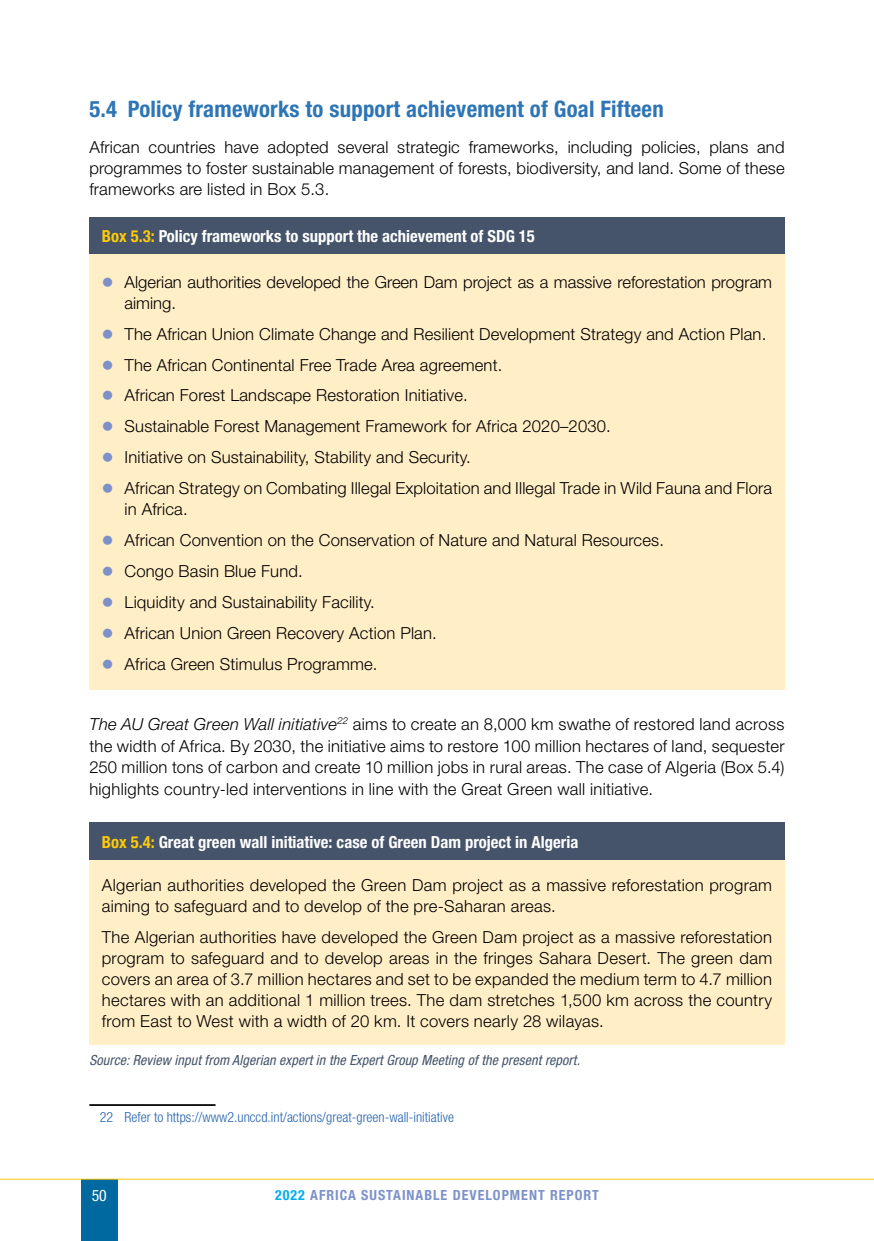
<style>
.page{position:relative;width:874px;height:1241px;background:#fff}
.page>*{position:absolute;margin:0;border:0;box-sizing:border-box;transform-origin:0 0}
.t1{font:700 condensed 22.75px "Helvetica Neue";letter-spacing:.01em;color:#2e75b5}
.t2{font:300 16.62px/21px "Helvetica Neue";letter-spacing:.01em;color:#000;text-align:justify}
.t3{font:700 condensed 16.62px "Helvetica Neue";color:#fff}
.t4{font:condensed 15.75px "Helvetica Neue";color:#fff}
.t5{font:italic condensed 14px "Helvetica Neue";letter-spacing:.01em;color:#45546a}
.t6{font:300 condensed 14px "Helvetica Neue";color:#2764b0}
.t7{font:700 condensed 14px "Helvetica Neue";letter-spacing:.07em;color:#7d92ca}
.s1{color:#ffca07}
.s2{color:#7c91c9}
.s3{font-style:italic}
.s4{color:#00aeef}
</style>
<div class="page">
<div style="left:82px;top:1178px;width:36px;height:62px;background:#00699f"></div>
<hr style="left:0;top:1178px;width:873px;height:1px;background:#ffca07">
<div style="left:89px;top:217px;width:695px;height:37px;background:#45546a"></div>
<div style="left:89px;top:254px;width:695px;height:436px;background:#ffeec6"></div>
<div style="left:89px;top:822px;width:695px;height:37px;background:#45546a"></div>
<div style="left:89px;top:859px;width:695px;height:185px;background:#ffeec6"></div>
<hr style="left:89px;top:1103px;width:126px;height:2px;background:#000">
<h1 class="t1" style="left:89px;top:95px;width:575px">5.4 Policy frameworks to support achievement of Goal Fifteen</h1>
<p class="t2" style="left:89px;top:136px;width:696px">African countries have adopted several strategic frameworks, including policies, plans and programmes to foster sustainable management of forests, biodiversity, and land. Some of these frameworks are listed in Box 5.3.</p>
<p class="t3" style="left:102px;top:226px;width:434px"><span class="s1">Box 5.3:</span> Policy frameworks to support the achievement of SDG 15</p>
<p class="t2" style="left:124px;top:271px;width:648px;text-indent:-23px"><span class="s2">●</span> Algerian authorities developed the Green Dam project as a massive reforestation program aiming.</p>
<p class="t2" style="left:102px;top:323px;width:665px"><span class="s2">●</span> The African Union Climate Change and Resilient Development Strategy and Action Plan.</p>
<p class="t2" style="left:102px;top:353px;width:402px"><span class="s2">●</span> The African Continental Free Trade Area agreement.</p>
<p class="t2" style="left:102px;top:384px;width:367px"><span class="s2">●</span> African Forest Landscape Restoration Initiative.</p>
<p class="t2" style="left:102px;top:415px;width:510px"><span class="s2">●</span> Sustainable Forest Management Framework for Africa 2020–2030.</p>
<p class="t2" style="left:102px;top:446px;width:370px"><span class="s2">●</span> Initiative on Sustainability, Stability and Security.</p>
<p class="t2" style="left:124px;top:477px;width:648px;text-indent:-23px"><span class="s2">●</span> African Strategy on Combating Illegal Exploitation and Illegal Trade in Wild Fauna and Flora in Africa.</p>
<p class="t2" style="left:102px;top:529px;width:563px"><span class="s2">●</span> African Convention on the Conservation of Nature and Natural Resources.</p>
<p class="t2" style="left:102px;top:560px;width:202px"><span class="s2">●</span> Congo Basin Blue Fund.</p>
<p class="t2" style="left:102px;top:591px;width:274px"><span class="s2">●</span> Liquidity and Sustainability Facility.</p>
<p class="t2" style="left:102px;top:622px;width:336px"><span class="s2">●</span> African Union Green Recovery Action Plan.</p>
<p class="t2" style="left:102px;top:653px;width:277px"><span class="s2">●</span> Africa Green Stimulus Programme.</p>
<p class="t2" style="left:89px;top:712px;width:696px;line-height:21.9px"><span class="s3">The AU Great Green Wall initiative</span><sup>22</sup> aims to create an 8,000 km swathe of restored land across the width of Africa. By 2030, the initiative aims to restore 100 million hectares of land, sequester 250 million tons of carbon and create 10 million jobs in rural areas. The case of Algeria (Box 5.4) highlights country-led interventions in line with the Great Green wall initiative.</p>
<p class="t3" style="left:102px;top:831px;width:478px"><span class="s1">Box 5.4:</span> Great green wall initiative: case of Green Dam project in Algeria</p>
<p class="t2" style="left:102px;top:874px;width:671px">Algerian authorities developed the Green Dam project as a massive reforestation program aiming to safeguard and to develop of the pre-Saharan areas.</p>
<p class="t2" style="left:102px;top:926px;width:671px">The Algerian authorities have developed the Green Dam project as a massive reforestation program to safeguard and to develop areas in the fringes Sahara Desert. The green dam covers an area of 3.7 million hectares and set to be expanded the medium term to 4.7 million hectares with an additional 1 million trees. The dam stretches 1,500 km across the country from East to West with a width of 20 km. It covers nearly 28 wilayas.</p>
<p class="t5" style="left:89px;top:1051px;width:492px">Source: Review input from Algerian expert in the Expert Group Meeting of the present report.</p>
<p class="t6" style="left:100px;top:1108px;width:355px">22 Refer to https://www2.unccd.int/actions/great-green-wall-initiative</p>
<p class="t4" style="left:92px;top:1185px;width:17px">50</p>
<p class="t7" style="left:275px;top:1186px;width:325px"><span class="s4">2022</span> AFRICA SUSTAINABLE DEVELOPMENT REPORT</p>
</div>
